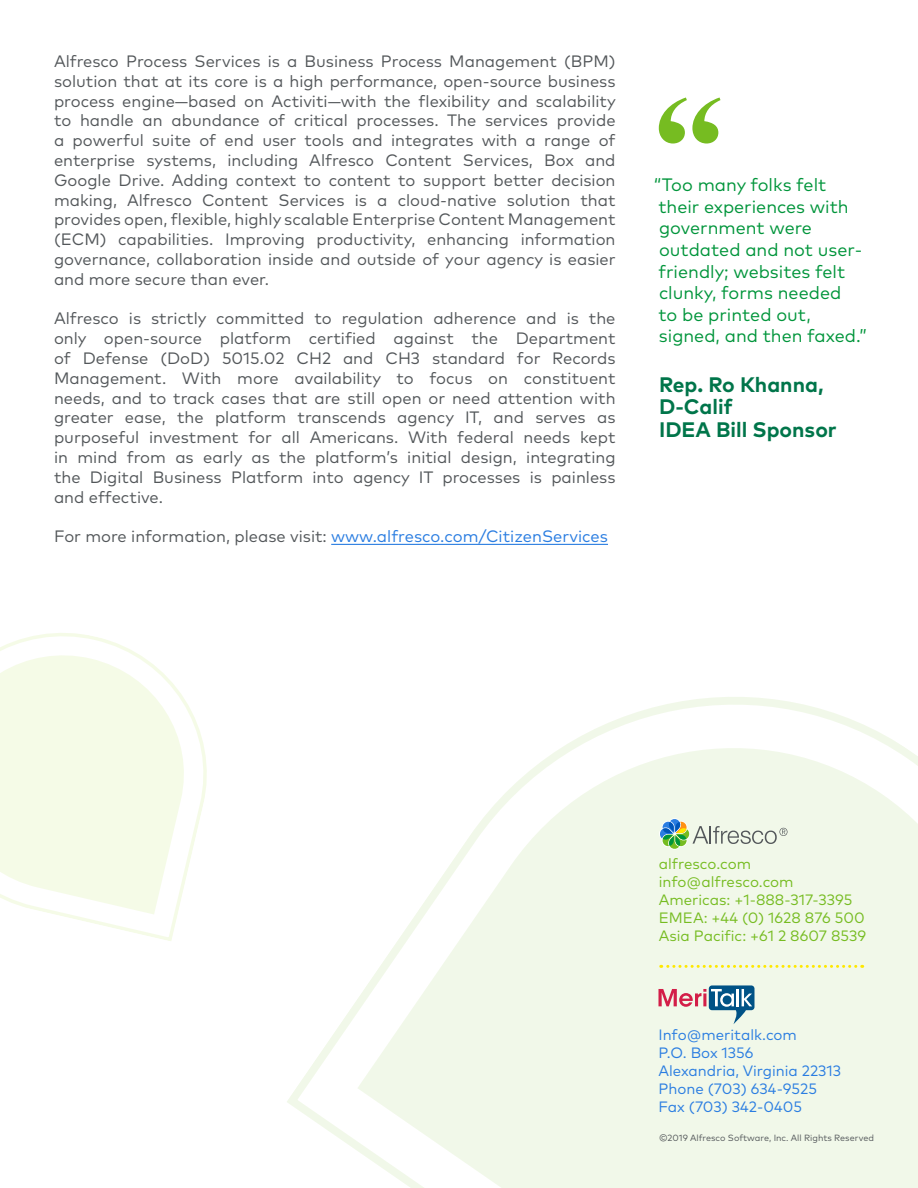
<style>
.page{position:relative;width:918px;height:1188px;background:#fff}
.page>*{position:absolute;margin:0;border:0;box-sizing:border-box;transform-origin:0 0}
.t1{font:700 21px "Mark OT";color:#00754a}
.t2{font:18px/21.6px "Mark OT";color:#00953b}
.t3{font:16.5px/19.8px "Mark OT";color:#53575a;text-align:justify}
.t4{font:16.5px "Mark OT";color:#2a7de1}
.t5{font:15px/18px "Mark OT";color:#76bc21}
.t6{font:15px "Mark OT";color:#2a7de1}
.t7{font:9px "Mark OT";color:#53575a}
.s1{color:#53575a}
</style>
<div class="page">
<svg style="left:287px;top:697px;width:631px;height:491px"></svg>
<hr style="left:331px;top:544px;width:277px;height:1px;background:#2a7de1">
<svg style="left:659px;top:97px;width:61px;height:47px"></svg>
<svg style="left:0;top:633px;width:207px;height:308px"></svg>
<svg style="left:661px;top:965px;width:195px;height:3px"></svg>
<svg style="left:658px;top:985px;width:96px;height:39px"></svg>
<svg style="left:658px;top:818px;width:129px;height:32px"></svg>
<p class="t3" style="left:54px;top:51px;width:563px">Alfresco Process Services is a Business Process Management (BPM) solution that at its core is a high performance, open-source business process engine—based on Activiti—with the flexibility and scalability to handle an abundance of critical processes. The services provide a powerful suite of end user tools and integrates with a range of enterprise systems, including Alfresco Content Services, Box and Google Drive. Adding context to content to support better decision making, Alfresco Content Services is a cloud-native solution that provides open, flexible, highly scalable Enterprise Content Management (ECM) capabilities. Improving productivity, enhancing information governance, collaboration inside and outside of your agency is easier and more secure than ever.</p>
<p class="t3" style="left:54px;top:309px;width:563px">Alfresco is strictly committed to regulation adherence and is the only open-source platform certified against the Department of Defense (DoD) 5015.02 CH2 and CH3 standard for Records Management. With more availability to focus on constituent needs, and to track cases that are still open or need attention with greater ease, the platform transcends agency IT, and serves as purposeful investment for all Americans. With federal needs kept in mind from as early as the platform’s initial design, integrating the Digital Business Platform into agency IT processes is painless and effective.</p>
<p class="t4" style="left:54px;top:526px;width:555px"><span class="s1">For more information, please visit:</span> www.alfresco.com/CitizenServices</p>
<p class="t2" style="left:654px;top:174px;width:215px">“Too many folks felt their experiences with government were outdated and not user&shy;friendly; websites felt clunky, forms needed<br>to be printed out, signed, and then faxed.”</p>
<p class="t1" style="left:659px;top:371px;width:166px">Rep. Ro Khanna,</p>
<p class="t1" style="left:659px;top:393px;width:75px">D-Calif</p>
<p class="t1" style="left:659px;top:416px;width:179px">IDEA Bill Sponsor</p>
<p class="t5" style="left:659px;top:855px;width:136px">alfresco.com info@alfresco.com</p>
<p class="t5" style="left:659px;top:891px;width:195px">Americas: +1-888-317-3395</p>
<p class="t5" style="left:659px;top:909px;width:208px">EMEA: +44 (0) 1628 876 500</p>
<p class="t5" style="left:659px;top:927px;width:209px">Asia Pacific: +61 2 8607 8539</p>
<p class="t6" style="left:658px;top:1026px;width:140px">Info@meritalk.com</p>
<p class="t6" style="left:658px;top:1044px;width:97px">P.O. Box 1356</p>
<p class="t6" style="left:658px;top:1062px;width:184px">Alexandria, Virginia 22313</p>
<p class="t6" style="left:658px;top:1080px;width:160px">Phone (703) 634-9525</p>
<p class="t6" style="left:658px;top:1098px;width:145px">Fax (703) 342-0405</p>
<p class="t7" style="left:659px;top:1132px;width:216px">©2019 Alfresco Software, Inc. All Rights Reserved</p>
</div>
